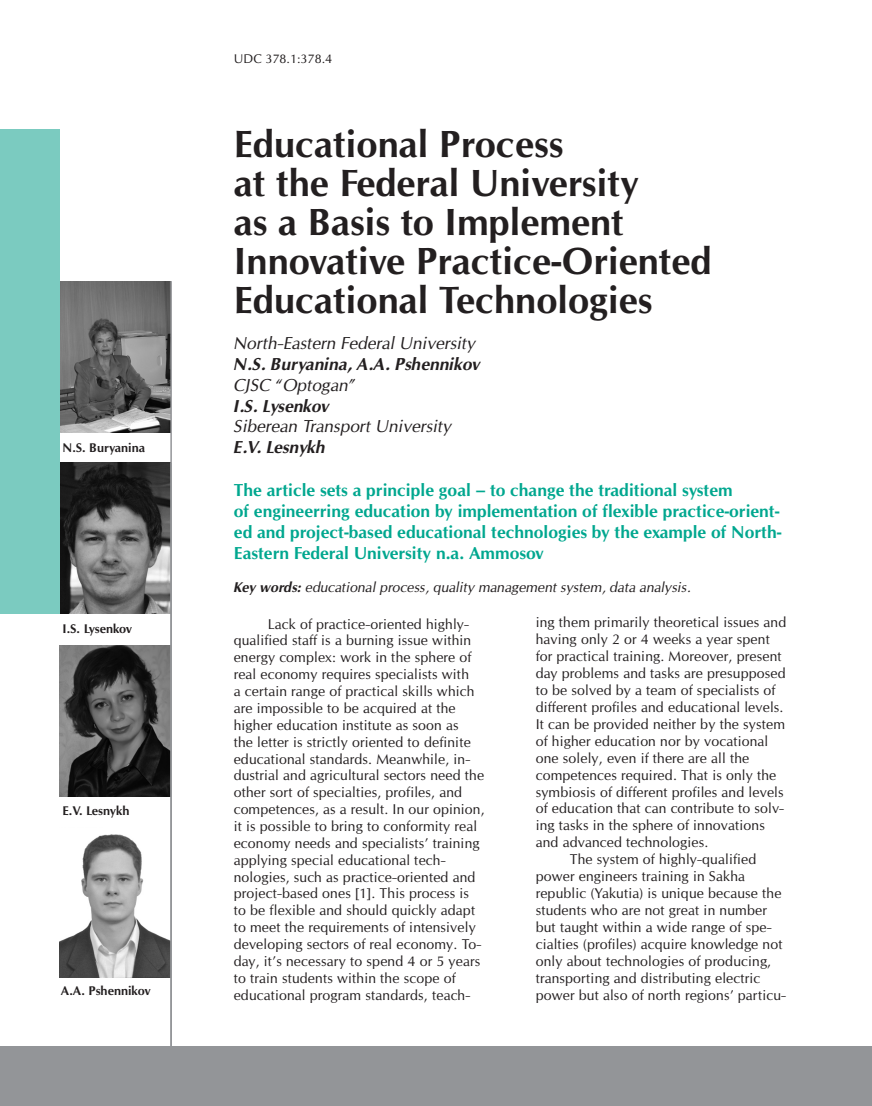
<style>
.page{position:relative;width:872px;height:1106px;background:#fff}
.page>*{position:absolute;margin:0;border:0;box-sizing:border-box;transform-origin:0 0}
.Head{font:700 36px/39px "Opium New";color:#231f20}
.citra{font:700 16.5px/21px "Opium New";color:#00a78f}
.author{font:italic 16.5px "Opium New";color:#231f20}
.author-2{font:italic 700 16.5px "Opium New";color:#231f20}
.author-3{font:italic 700 16.5px "Opium New";letter-spacing:-.02em;color:#231f20}
.main{font:13.5px/16.8px "Opium New";letter-spacing:.01em;color:#231f20}
.author-4{font:italic 13.5px "Opium New";color:#231f20}
.name{font:700 12px "Opium New";color:#231f20}
.Head-2{font:12px "Opium New";color:#231f20}
.name-2{font:700 12px "Opium New";letter-spacing:-.02em;color:#231f20}
.s1{font-weight:700}
</style>
<div class="page">
<div style="left:0;top:1046px;width:872px;height:60px;background:#939598"></div>
<img style="left:60px;top:645px;width:110px;height:151px">
<img style="left:60px;top:462px;width:110px;height:151px">
<img style="left:60px;top:281px;width:110px;height:151px">
<img style="left:60px;top:834px;width:110px;height:143px">
<hr style="left:170px;top:281px;width:2px;height:765px;background:#939598">
<div style="left:0;top:129px;width:60px;height:484px;background:#7bcbc0"></div>
<p class="name" style="left:63px;top:440px;width:84px">N.S. Buryanina</p>
<p class="name-2" style="left:63px;top:622px;width:71px">I.S. Lysenkov</p>
<p class="name" style="left:63px;top:803px;width:68px">E.V. Lesnykh</p>
<p class="name" style="left:61px;top:983px;width:91px">A.A. Pshennikov</p>
<p class="Head-2" style="left:234px;top:52px;width:10px">UDC</p>
<p class="Head-2" style="left:265px;top:52px;width:68px">378.1:378.4</p>
<p class="Head" style="left:234px;top:125px;width:479px">Educational Process<br>at the Federal University<br>as a Basis to Implement<br>Innovative Practice-Oriented<br>Educational Technologies</p>
<p class="author" style="left:234px;top:333px;width:243px">North-Eastern Federal University</p>
<p class="author-2" style="left:234px;top:354px;width:248px">N.S. Buryanina, A.A. Pshennikov</p>
<p class="author" style="left:234px;top:375px;width:123px">CJSC “Optogan”</p>
<p class="author-3" style="left:234px;top:396px;width:97px">I.S. Lysenkov</p>
<p class="author" style="left:234px;top:416px;width:219px">Siberean Transport University</p>
<p class="author-2" style="left:234px;top:437px;width:93px">E.V. Lesnykh</p>
<p class="citra" style="left:234px;top:479px;width:549px">The article sets a principle goal – to change the traditional system<br>of engineerring education by implementation of flexible practice-orient&shy;ed and project-based educational technologies by the example of North-Eastern Federal University n.a. Ammosov</p>
<p class="author-4" style="left:234px;top:579px;width:458px"><span class="s1">Key words:</span> educational process, quality management system, data analysis.</p>
<p class="main" style="left:234px;top:615px;width:252px;text-indent:34px">Lack of practice-oriented highly&shy;qualified staff is a burning issue within energy complex: work in the sphere of real economy requires specialists with<br>a certain range of practical skills which are impossible to be acquired at the higher education institute as soon as<br>the letter is strictly oriented to definite educational standards. Meanwhile, in&shy;dustrial and agricultural sectors need the other sort of specialties, profiles, and competences, as a result. I n our opinion, it is possible to bring to conformity real economy needs and specialists’ training applying special educational tech&shy;nologies, such as practice-oriented and project-based ones [1]. This process is<br>to be flexible and should quickly adapt to meet the requirements of intensively developing sectors of real economy. To&shy;day, it’s necessary to spend 4 or 5 years to train students within the scope of educational program standards, teach-</p>
<p class="main" style="left:536px;top:614px;width:252px">ing them primarily theoretical issues and having only 2 or 4 weeks a year spent for practical training. Moreover, present day problems and tasks are presupposed to be solved by a team of specialists of different profiles and educational levels.<br>It can be provided neither by the system of higher education nor by vocational one solely, even if there are all the competences required. That is only the symbiosis of different profiles and levels of education that can contribute to solv&shy;ing tasks in the sphere of innovations and advanced technologies.</p>
<p class="main" style="left:536px;top:850px;width:252px;text-indent:34px">The system of highly-qualified power engineers training in Sakha republic (Yakutia) is unique because the students who are not great in number but taught within a wide range of spe&shy;cialties (profiles) acquire knowledge not only about technologies of producing, transporting and distributing electric power but also of north regions’ particu-</p>
</div>
